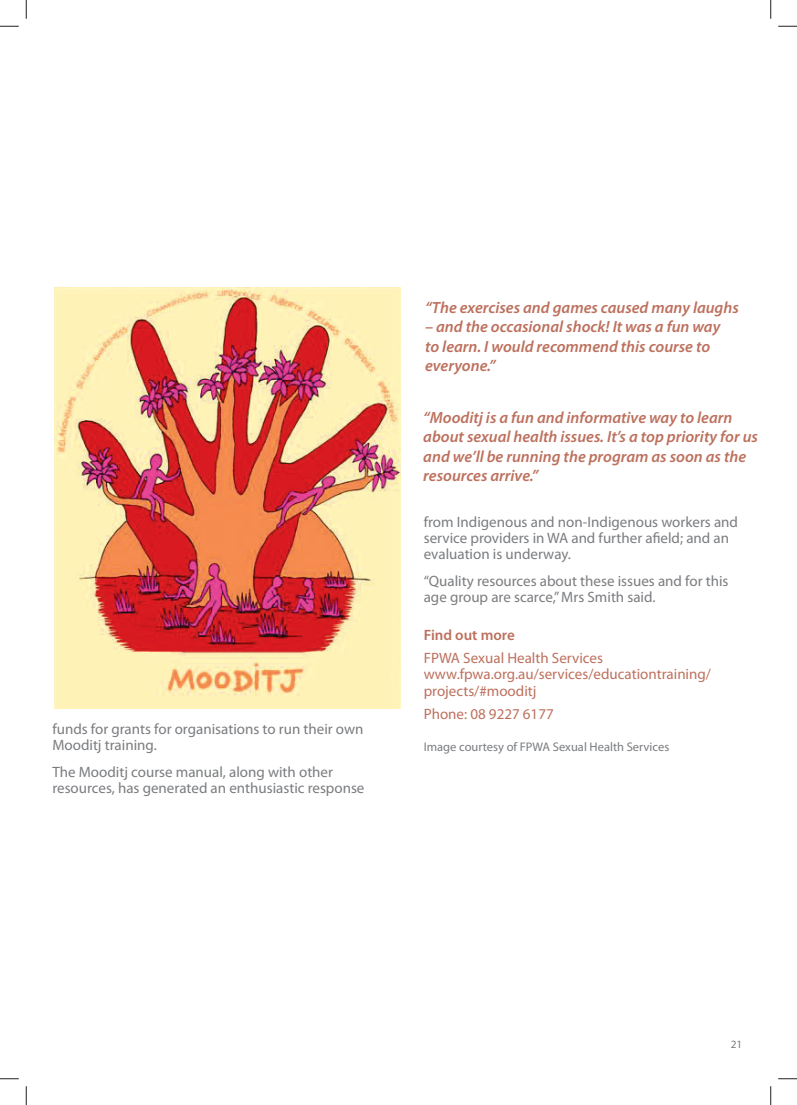
<style>
.page{position:relative;width:797px;height:1105px;background:#fff}
.page>*{position:absolute;margin:0;border:0;box-sizing:border-box;transform-origin:0 0}
.t1{font:italic 600 16.25px/19.5px "Myriad Pro";color:#bd705d}
.t2{font:15px/16.2px "Myriad Pro";color:#7a7c7f}
.t3{font:15px/16.2px "Myriad Pro";color:#bd705d}
.t4{font:600 15px "Myriad Pro";color:#bd705d}
.t5{font:12.5px "Myriad Pro";color:#7a7c7f}
.t6{font:11.25px "Myriad Pro";color:#7a7c7f}
</style>
<div class="page">
<img style="left:55px;top:288px;width:345px;height:420px">
<svg style="left:0;top:25px;width:19px;height:2px"></svg>
<svg style="left:778px;top:25px;width:19px;height:2px"></svg>
<svg style="left:0;top:1078px;width:19px;height:1px"></svg>
<svg style="left:778px;top:1078px;width:19px;height:1px"></svg>
<svg style="left:25px;top:0;width:2px;height:19px"></svg>
<svg style="left:25px;top:1086px;width:2px;height:19px"></svg>
<svg style="left:770px;top:0;width:1px;height:19px"></svg>
<svg style="left:770px;top:1086px;width:1px;height:19px"></svg>
<p class="t2" style="left:52px;top:722px;width:312px">funds for grants for organisations to run their own<br>Mooditj training.</p>
<p class="t2" style="left:52px;top:765px;width:313px">The Mooditj course manual, along with other resources, has generated an enthusiastic response</p>
<p class="t1" style="left:425px;top:299px;width:315px">“The exercises and games caused many laughs</p>
<p class="t1" style="left:425px;top:319px;width:297px">– and the occasional shock! It was a fun way to learn. I would recommend this course to everyone.”</p>
<p class="t1" style="left:423px;top:409px;width:336px">“Mooditj is a fun and informative way to learn about sexual health issues. It’s a top priority for us and we’ll be running the program as soon as the resources arrive.”</p>
<p class="t2" style="left:424px;top:515px;width:316px">from Indigenous and non-Indigenous workers and service providers in WA and further afield; and an evaluation is underway.</p>
<p class="t2" style="left:424px;top:574px;width:306px">“Quality resources about these issues and for this age group are scarce,” Mrs Smith said.</p>
<p class="t4" style="left:424px;top:629px;width:93px">Find out more</p>
<p class="t3" style="left:424px;top:651px;width:289px">FPWA Sexual Health Services www.fpwa.org.au/services/educationtraining/ projects/#mooditj</p>
<p class="t3" style="left:424px;top:707px;width:131px">Phone: 08 9227 6177</p>
<p class="t5" style="left:424px;top:742px;width:247px">Image courtesy of FPWA Sexual Health Services</p>
<p class="t6" style="left:730px;top:1040px;width:13px">21</p>
</div>
